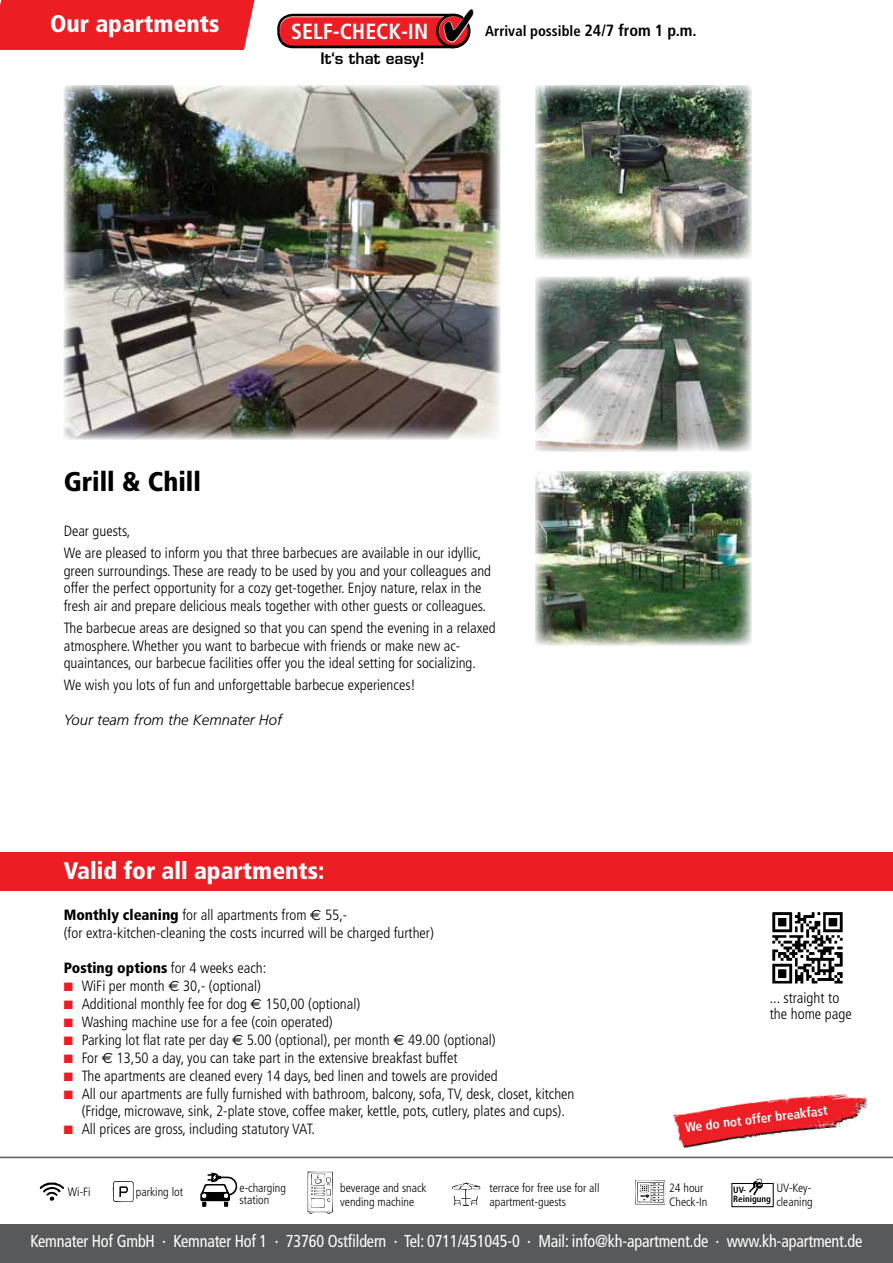
<style>
.page{position:relative;width:893px;height:1263px;background:#fff}
.page>*{position:absolute;margin:0;border:0;box-sizing:border-box;transform-origin:0 0}
.t1{font:900 condensed 27px "Frutiger";color:#000}
.t2{font:900 condensed 24px "Frutiger";color:#fff}
.t3{font:700 condensed 21.9px "Frutiger";color:#fff}
.t4{font:condensed 17.25px "Frutiger";letter-spacing:-.01em;color:#fff;scale:.94 1}
.t5{font:600 15.45px "Eurostile";color:#000}
.t6{font:600 15.3px "Eurostile";color:#000}
.t7{font:300 condensed 15px/16.5px "Frutiger";color:#000}
.t8{font:300 condensed 14.85px/17.5px "Frutiger";color:#000}
.t9{font:900 condensed 14.85px "Frutiger";color:#000}
.t10{font:italic 300 14.85px "Frutiger";color:#000}
.t11{font:700 condensed 14.7px "Frutiger";color:#000}
.t12{font:700 condensed 13.2px "Frutiger";color:#fff}
.t13{font:300 condensed 12px/13.5px "Frutiger";color:#000}
.t14{font:700 condensed 9px/9px "Frutiger";color:#000}
.s1{font-size:16.2px}
.s2{font-weight:900}
.s3{font-family:"Euro Sans";font-weight:400;font-stretch:normal}
.s4{font-weight:300}
.s5{color:#ed1d24}
</style>
<div class="page">
<hr style="left:0;top:1157px;width:893px;height:1px;background:#58595b">
<img style="left:673px;top:1094px;width:194px;height:54px">
<div style="left:0;top:1225px;width:893px;height:38px;background:#58595b"></div>
<svg style="left:113px;top:1181px;width:21px;height:22px"></svg>
<svg style="left:452px;top:1182px;width:28px;height:24px"></svg>
<svg style="left:308px;top:1171px;width:25px;height:43px"></svg>
<svg style="left:635px;top:1180px;width:30px;height:24px"></svg>
<div style="left:732px;top:1183px;width:41px;height:24px;border:1px solid #000"></div>
<svg style="left:749px;top:1178px;width:14px;height:17px"></svg>
<svg style="left:39px;top:1182px;width:25px;height:19px"></svg>
<svg style="left:200px;top:1172px;width:38px;height:35px"></svg>
<div style="left:0;top:0;width:255px;height:50px;background:#ed1d24"></div>
<div style="left:278px;top:15px;width:190px;height:27px;background:#fff;opacity:.75"></div>
<div style="left:279px;top:20px;width:190px;height:28px;background:#ed1d24"></div>
<div style="left:277px;top:14px;width:192px;height:34px;border:2px solid #000;border-radius:14px"></div>
<div style="left:437px;top:14px;width:32px;height:25px;background:#fff;opacity:.75"></div>
<div style="left:438px;top:20px;width:32px;height:26px;background:#000;opacity:.75"></div>
<div style="left:436px;top:14px;width:35px;height:34px;border:2px solid #000;border-radius:50%"></div>
<div style="left:0;top:853px;width:893px;height:38px;background:#ed1d24"></div>
<img style="left:772px;top:912px;width:71px;height:72px">
<img style="left:535px;top:85px;width:216px;height:175px">
<img style="left:535px;top:277px;width:216px;height:175px">
<img style="left:64px;top:85px;width:436px;height:354px">
<img style="left:535px;top:471px;width:216px;height:175px">
<svg style="left:442px;top:13px;width:29px;height:31px"></svg>
<h2 class="t2" style="left:50px;top:9px;width:171px">Our apartments</h2>
<h3 class="t3" style="left:291px;top:18px;width:139px">self-check-in</h3>
<p class="t11" style="left:485px;top:23px;width:213px">Arrival possible <span class="s1">24/7 from 1 p.m.</span></p>
<p class="t6" style="left:298px;top:48px;width:135px">So einfach geht‘s!</p>
<p class="t5" style="left:321px;top:49px;width:105px">It‘s that easy!</p>
<h1 class="t1" style="left:64px;top:466px;width:139px">Grill &amp; Chill</h1>
<p class="t8" style="left:64px;top:520px;width:419px;line-height:22px">Dear guests,<br>We are pleased to inform you that three barbecues are available in our idyllic,</p>
<p class="t8" style="left:64px;top:562px;width:429px">green surroundings. These are ready to be used by you and your colleagues and offer the perfect opportunity for a cozy get-together. Enjoy nature, relax in the fresh air and prepare delicious meals together with other guests or colleagues.</p>
<p class="t8" style="left:64px;top:619px;width:433px">The barbecue areas are designed so that you can spend the evening in a relaxed atmosphere. Whether you want to barbecue with friends or make new ac&shy;quaintances, our barbecue facilities offer you the ideal setting for socializing.</p>
<p class="t8" style="left:64px;top:676px;width:353px">We wish you lots of fun and unforgettable barbecue experiences!</p>
<p class="t10" style="left:64px;top:712px;width:220px">Your team from the Kemnater Hof</p>
<h2 class="t2" style="left:64px;top:856px;width:262px">Valid for all apartments:</h2>
<p class="t8" style="left:64px;top:906px;width:372px"><span class="s2">Monthly cleaning</span> for all apartments from <span class="s3">E</span> 55,-<br>(for extra-kitchen-cleaning the costs incurred will be charged further)</p>
<p class="t9" style="left:64px;top:959px;width:204px">Posting options <span class="s4">for 4 weeks each:</span></p>
<p class="t8" style="left:64px;top:977px;width:199px"><span class="s5">■</span> WiFi per month <span class="s3">E</span> 30,- (optional)</p>
<p class="t8" style="left:64px;top:995px;width:298px"><span class="s5">■</span> Additional monthly fee for dog <span class="s3">E</span> 150,00 (optional)</p>
<p class="t8" style="left:64px;top:1013px;width:270px"><span class="s5">■</span> Washing machine use for a fee (coin operated)</p>
<p class="t8" style="left:64px;top:1031px;width:433px"><span class="s5">■</span> Parking lot flat rate per day <span class="s3">E</span> 5.00 (optional), per month <span class="s3">E</span> 49.00 (optional)</p>
<p class="t8" style="left:64px;top:1049px;width:395px"><span class="s5">■</span> For <span class="s3">E</span> 13,50 a day, you can take part in the extensive breakfast buffet</p>
<p class="t8" style="left:64px;top:1067px;width:435px"><span class="s5">■</span> The apartments are cleaned every 14 days, bed linen and towels are provided</p>
<p class="t8" style="left:64px;top:1085px;width:512px;text-align:center"><span class="s5">■</span> All our apartments are fully furnished with bathroom, balcony, sofa, TV, desk, closet, kitchen (Fridge, microwave, sink, 2-plate stove, coffee maker, kettle, pots, cutlery, plates and cups).</p>
<p class="t8" style="left:64px;top:1121px;width:253px"><span class="s5">■</span> All prices are gross, including statutory VAT.</p>
<p class="t7" style="left:770px;top:989px;width:84px">... straight to the home page</p>
<p class="t12" style="left:684px;top:1120px;width:145px;rotate:-7deg">We do not offerbreakfast</p>
<p class="t13" style="left:68px;top:1185px;width:24px">Wi-Fi</p>
<p class="t13" style="left:136px;top:1185px;width:49px">parking lot</p>
<p class="t13" style="left:489px;top:1182px;width:111px">terrace for free use for all apartment-guests</p>
<p class="t13" style="left:340px;top:1182px;width:88px">beverage and snack vending machine</p>
<p class="t13" style="left:669px;top:1182px;width:40px">24 hour<br>Check-In</p>
<p class="t13" style="left:776px;top:1182px;width:38px">UV-Key&shy;cleaning</p>
<p class="t13" style="left:240px;top:1182px;width:48px;line-height:12px">e-charging station</p>
<p class="t14" style="left:733px;top:1186px;width:39px">UV-<br>Reinigung</p>
<p class="t4" style="left:31px;top:1231px;width:886px">Kemnater Hof GmbH · Kemnater Hof 1 · 73760 Ostfildern · Tel: 0711/451045-0 · Mail: info@kh-apartment.de · www.kh-apartment.de</p>
</div>
